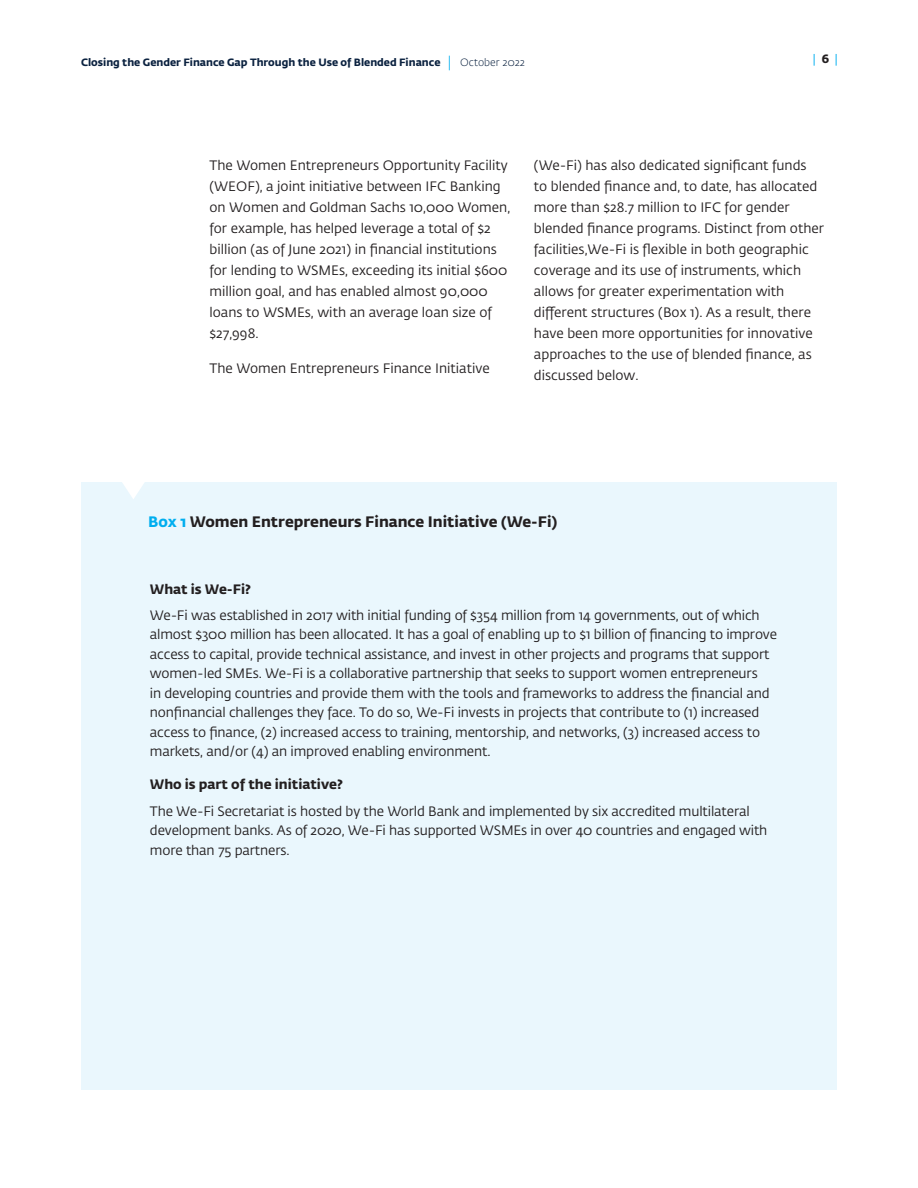
<style>
.page{position:relative;width:918px;height:1188px;background:#fff}
.page>*{position:absolute;margin:0;border:0;box-sizing:border-box;transform-origin:0 0}
.t1{font:700 15px "Fedra Sans Std";color:#231f20}
.t2{font:13.5px/21px "Fedra Sans Std";letter-spacing:-.01em;color:#231f20}
.t3{font:700 13.5px "Fedra Sans Std";color:#231f20}
.t4{font:12px "Fedra Sans Std";color:#00aeef}
.t5{font:700 10.5px "Fedra Sans Std";color:#0a213f}
.s1{font-weight:300;font-size:15px;color:#00aeef}
.s2{font-weight:300}
.s3{font-weight:700;color:#231f20}
.s4{color:#00aeef}
</style>
<div class="page">
<div style="left:81px;top:482px;width:756px;height:608px;background:#eaf7fd"></div>
<svg style="left:122px;top:482px;width:23px;height:17px"></svg>
<p class="t5" style="left:81px;top:55px;width:445px">Closing the Gender Finance Gap Through the Use of Blended Finance <span class="s1">|</span> <span class="s2">October 2022</span></p>
<p class="t4" style="left:813px;top:52px;width:27px">| <span class="s3">6</span> |</p>
<p class="t2" style="left:210px;top:155px;width:302px">The Women Entrepreneurs Opportunity Facility (WEOF), a joint initiative between IFC Banking on Women and Goldman Sachs 10,000 Women, for example, has helped leverage a total of $2 billion (as of June 2021) in financial institutions for lending to WSMEs, exceeding its initial $600 million goal, and has enabled almost 90,000 loans to WSMEs, with an average loan size of $27,998.</p>
<p class="t2" style="left:210px;top:358px;width:282px">The Women Entrepreneurs Finance Initiative</p>
<p class="t2" style="left:534px;top:155px;width:292px">(We-Fi) has also dedicated significant funds<br>to blended finance and, to date, has allocated more than $28.7 million to IFC for gender blended finance programs. Distinct from other facilities,We-Fi is flexible in both geographic coverage and its use of instruments, which allows for greater experimentation with different structures (Box 1). As a result, there have been more opportunities for innovative approaches to the use of blended finance, as discussed below.</p>
<p class="t1" style="left:148px;top:512px;width:410px"><span class="s4">Box 1</span> Women Entrepreneurs Finance Initiative (We-Fi)</p>
<p class="t3" style="left:150px;top:580px;width:103px">What is We-Fi?</p>
<p class="t2" style="left:150px;top:606px;width:629px;line-height:19.5px">We-Fi was established in 2017 with initial funding of $354 million from 14 governments, out of which almost $300 million has been allocated. It has a goal of enabling up to $1 billion of financing to improve access to capital, provide technical assistance, and invest in other projects and programs that support women-led SMEs. We-Fi is a collaborative partnership that seeks to support women entrepreneurs<br>in developing countries and provide them with the tools and frameworks to address the financial and nonfinancial challenges they face. To do so, We-Fi invests in projects that contribute to (1) increased access to finance, (2) increased access to training, mentorship, and networks, (3) increased access to markets, and/or (4) an improved enabling environment.</p>
<p class="t3" style="left:150px;top:776px;width:194px">Who is part of the initiative?</p>
<p class="t2" style="left:150px;top:801px;width:619px;line-height:19.5px">The We-Fi Secretariat is hosted by the World Bank and implemented by six accredited multilateral development banks. As of 2020, We-Fi has supported WSMEs in over 40 countries and engaged with more than 75 partners.</p>
</div>
